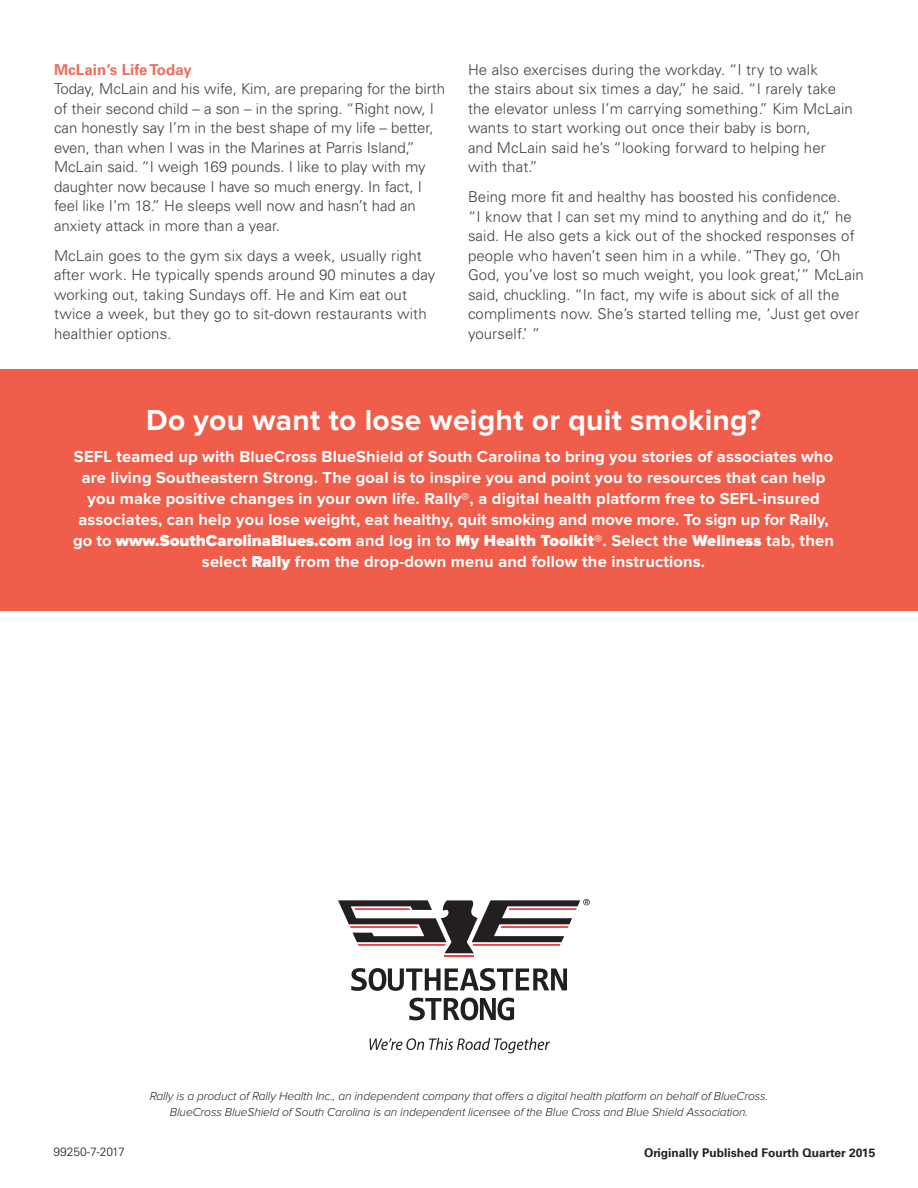
<style>
.page{position:relative;width:918px;height:1188px;background:#fff}
.page>*{position:absolute;margin:0;border:0;box-sizing:border-box;transform-origin:0 0}
.t1{font:700 30px "Proxima Nova";letter-spacing:.01em;color:#fff}
.t2{font:700 16.5px/21px "Proxima Nova";letter-spacing:.01em;color:#fff;text-align:center}
.t3{font:300 15px/19.5px "Univers LT Std";letter-spacing:.01em;color:#414142}
.t4{font:italic 300 12px "Proxima Nova";letter-spacing:-.01em;color:#231f20}
.t5{font:700 12px "Univers LT Std";color:#231f20}
.t6{font:300 12px "Univers LT Std";color:#231f20}
.s1{font-weight:700;color:#f16c5d}
.s2{font-weight:900}
</style>
<div class="page">
<hr style="left:444px;top:955px;width:30px;height:2px;background:#ef3e43">
<svg style="left:338px;top:899px;width:252px;height:54px"></svg>
<svg style="left:409px;top:998px;width:105px;height:22px"></svg>
<svg style="left:351px;top:968px;width:216px;height:23px"></svg>
<svg style="left:370px;top:1038px;width:180px;height:15px"></svg>
<div style="left:0;top:370px;width:918px;height:241px;background:#f15d4b"></div>
<p class="t3" style="left:54px;top:60px;width:393px"><span class="s1">McLain’s Life Today<br></span>Today, McLain and his wife, Kim, are preparing for the birth of their second child – a son – in the spring. “Right now, I can honestly say I’m in the best shape of my life – better, even, than when I was in the Marines at Parris Island,” McLain said. “I weigh 169 pounds. I like to play with my daughter now because I have so much energy. In fact, I feel like I’m 18.” He sleeps well now and hasn’t had an anxiety attack in more than a year.</p>
<p class="t3" style="left:54px;top:246px;width:383px">McLain goes to the gym six days a week, usually right after work. He typically spends around 90 minutes a day working out, taking Sundays off. He and Kim eat out twice a week, but they go to sit-down restaurants with healthier options.</p>
<p class="t3" style="left:468px;top:60px;width:386px">He also exercises during the workday. “I try to walk<br>the stairs about six times a day,” he said. “I rarely take the elevator unless I’m carrying something.” Kim McLain wants to start working out once their baby is born,<br>and McLain said he’s “looking forward to helping her with that.”</p>
<p class="t3" style="left:468px;top:187px;width:397px">Being more fit and healthy has boosted his confidence.<br>“I know that I can set my mind to anything and do it,” he said. He also gets a kick out of the shocked responses of people who haven’t seen him in a while. “They go, ‘Oh God, you’ve lost so much weight, you look great,’” McLain said, chuckling. “In fact, my wife is about sick of all the compliments now. She’s started telling me, ‘Just get over yourself.’ ”</p>
<p class="t1" style="left:146px;top:403px;width:616px">Do you want to lose weight or quit smoking?</p>
<p class="t2" style="left:73px;top:446px;width:762px">SEFL teamed up with BlueCross BlueShield of South Carolina to bring you stories of associates who are living Southeastern Strong. The goal is to inspire you and point you to resources that can help you make positive changes in your own life. Rally®, a digital health platform free to SEFL-insured associates, can help you lose weight, eat healthy, quit smoking and move more. To sign up for Rally, go to <span class="s2">www.SouthCarolinaBlues.com</span> and log in to <span class="s2">My Health Toolkit®</span>. Select the <span class="s2">Wellness</span> tab, then select <span class="s2">Rally</span> from the drop-down menu and follow the instructions.</p>
<p class="t6" style="left:54px;top:1145px;width:73px">99250-7-2017</p>
<p class="t4" style="left:150px;top:1089px;width:620px">Rally is a product of Rally Health Inc., an independent company that offers a digital health platform on behalf of BlueCross.</p>
<p class="t4" style="left:170px;top:1106px;width:580px">BlueCross BlueShield of South Carolina is an independent licensee of the Blue Cross and Blue Shield Association.</p>
<p class="t5" style="left:644px;top:1146px;width:233px">Originally Published Fourth Quarter 2015</p>
</div>
